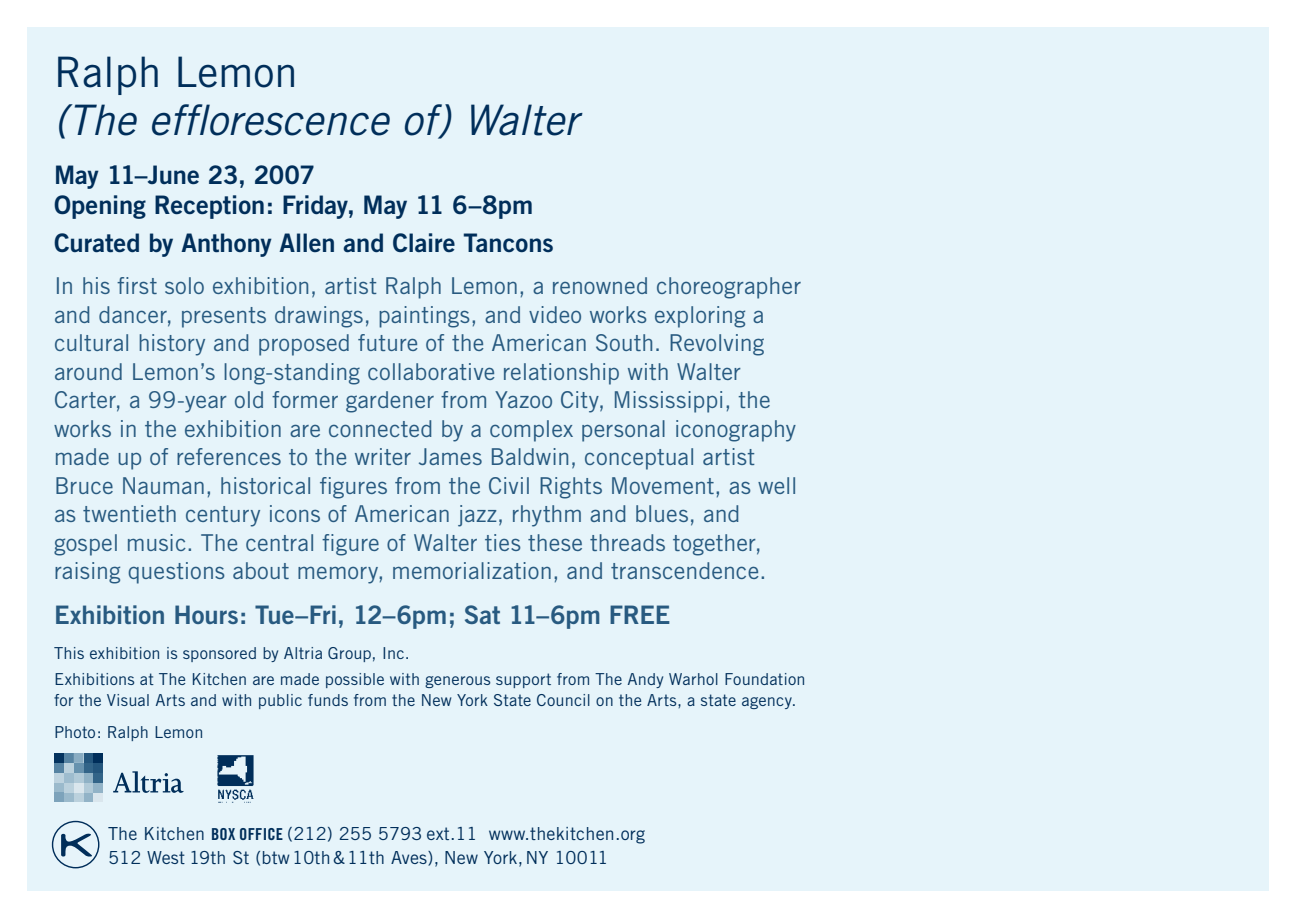
<style>
.page{position:relative;width:1296px;height:918px;background:#fff}
.page>*{position:absolute;margin:0;border:0;box-sizing:border-box;transform-origin:0 0}
.t1{font:italic 42px "Trade Gothic";color:#002e5a}
.t2{font:42px "Trade Gothic";color:#002e5a}
.t3{font:25.5px/30px "Trade Gothic Bold Two";letter-spacing:-.005em;color:#002e5a}
.t4{font:25.5px "Trade Gothic Bold Two";letter-spacing:-.005em;color:#285a80}
.t5{font:23.4px/28.5px "Trade Gothic";color:#285a80}
.t6{font:18px/24px "Trade Gothic";letter-spacing:.01em;color:#002e5a}
.t7{font:16.5px/26.4px "Trade Gothic";letter-spacing:.01em;color:#002e5a}
.s1{font-family:"Trade Gothic Bold Cond Twenty";font-size:16.5px}
</style>
<div class="page">
<div style="left:27px;top:27px;width:1242px;height:864px;background:#e6f4fa"></div>
<svg style="left:52px;top:821px;width:47px;height:47px"></svg>
<img style="left:217px;top:755px;width:37px;height:48px">
<svg style="left:113px;top:771px;width:71px;height:22px"></svg>
<div style="left:54px;top:753px;width:10px;height:10px;background:#04335e"></div>
<div style="left:54px;top:763px;width:10px;height:10px;background:#5683a2"></div>
<div style="left:54px;top:773px;width:10px;height:10px;background:#bed3df"></div>
<div style="left:54px;top:783px;width:10px;height:9px;background:#9bbacc"></div>
<div style="left:54px;top:792px;width:10px;height:10px;background:#7da3bb"></div>
<div style="left:64px;top:792px;width:10px;height:10px;background:#9bbacc"></div>
<div style="left:74px;top:792px;width:10px;height:10px;background:#bbd1dd"></div>
<div style="left:84px;top:792px;width:9px;height:10px;background:#92b3c7"></div>
<div style="left:93px;top:792px;width:10px;height:10px;background:#dae6ed"></div>
<div style="left:64px;top:783px;width:10px;height:9px;background:#bbd1dd"></div>
<div style="left:74px;top:783px;width:10px;height:9px;background:#dae6ed"></div>
<div style="left:84px;top:783px;width:9px;height:9px;background:#b1cad8"></div>
<div style="left:93px;top:783px;width:10px;height:9px;background:#92b3c7"></div>
<div style="left:64px;top:773px;width:10px;height:10px;background:#9ebcce"></div>
<div style="left:74px;top:773px;width:10px;height:10px;background:#b1cad8"></div>
<div style="left:84px;top:773px;width:9px;height:10px;background:#8fb1c5"></div>
<div style="left:93px;top:773px;width:10px;height:10px;background:#326488"></div>
<div style="left:64px;top:763px;width:10px;height:10px;background:#bbd1dd"></div>
<div style="left:74px;top:763px;width:10px;height:10px;background:#6792ae"></div>
<div style="left:84px;top:763px;width:9px;height:10px;background:#326488"></div>
<div style="left:93px;top:763px;width:10px;height:10px;background:#24567d"></div>
<div style="left:64px;top:753px;width:10px;height:10px;background:#5683a2"></div>
<div style="left:74px;top:753px;width:10px;height:10px;background:#89acc2"></div>
<div style="left:84px;top:753px;width:9px;height:10px;background:#24567d"></div>
<div style="left:93px;top:753px;width:10px;height:10px;background:#002e5a"></div>
<h1 class="t2" style="left:54px;top:46px;width:245px">Ralph Lemon</h1>
<h1 class="t1" style="left:54px;top:94px;width:526px">(The efflorescence of) Walter</h1>
<p class="t3" style="left:54px;top:160px;width:481px">May 11–June 23, 2007<br>Opening Reception: Friday, May 11 6–8pm</p>
<p class="t3" style="left:54px;top:227px;width:501px">Curated by Anthony Allen and Claire Tancons</p>
<p class="t5" style="left:54px;top:272px;width:749px">In his first solo exhibition, artist Ralph Lemon, a renowned choreographer and dancer, presents drawings, paintings, and video works exploring a cultural history and proposed future of the American South. Revolving around Lemon’s long-standing collaborative relationship with Walter Carter, a 99-year old former gardener from Yazoo City, Mississippi, the works in the exhibition are connected by a complex personal iconography made up of references to the writer James Baldwin, conceptual artist Bruce Nauman, historical figures from the Civil Rights Movement, as well as twentieth century icons of American jazz, rhythm and blues, and gospel music. The central figure of Walter ties these threads together, raising questions about memory, memorialization, and transcendence.</p>
<p class="t4" style="left:54px;top:599px;width:618px">Exhibition Hours: Tue–Fri, 12–6pm; Sat 11–6pm FREE</p>
<p class="t7" style="left:54px;top:640px;width:753px">This exhibition is sponsored by Altria Group, Inc.<br>Exhibitions at The Kitchen are made possible with generous support from The Andy Warhol Foundation</p>
<p class="t7" style="left:54px;top:684px;width:744px;line-height:31.5px">for the Visual Arts and with public funds from the New York State Council on the Arts, a state agency.<br>Photo: Ralph Lemon</p>
<p class="t6" style="left:108px;top:822px;width:539px">The Kitchen <span class="s1">BOX OFFICE</span> (212) 255 5793 ext. 11 www.thekitchen.org<br>512 West 19th St (btw 10th &amp; 11th Aves), New York, NY 10011</p>
</div>
